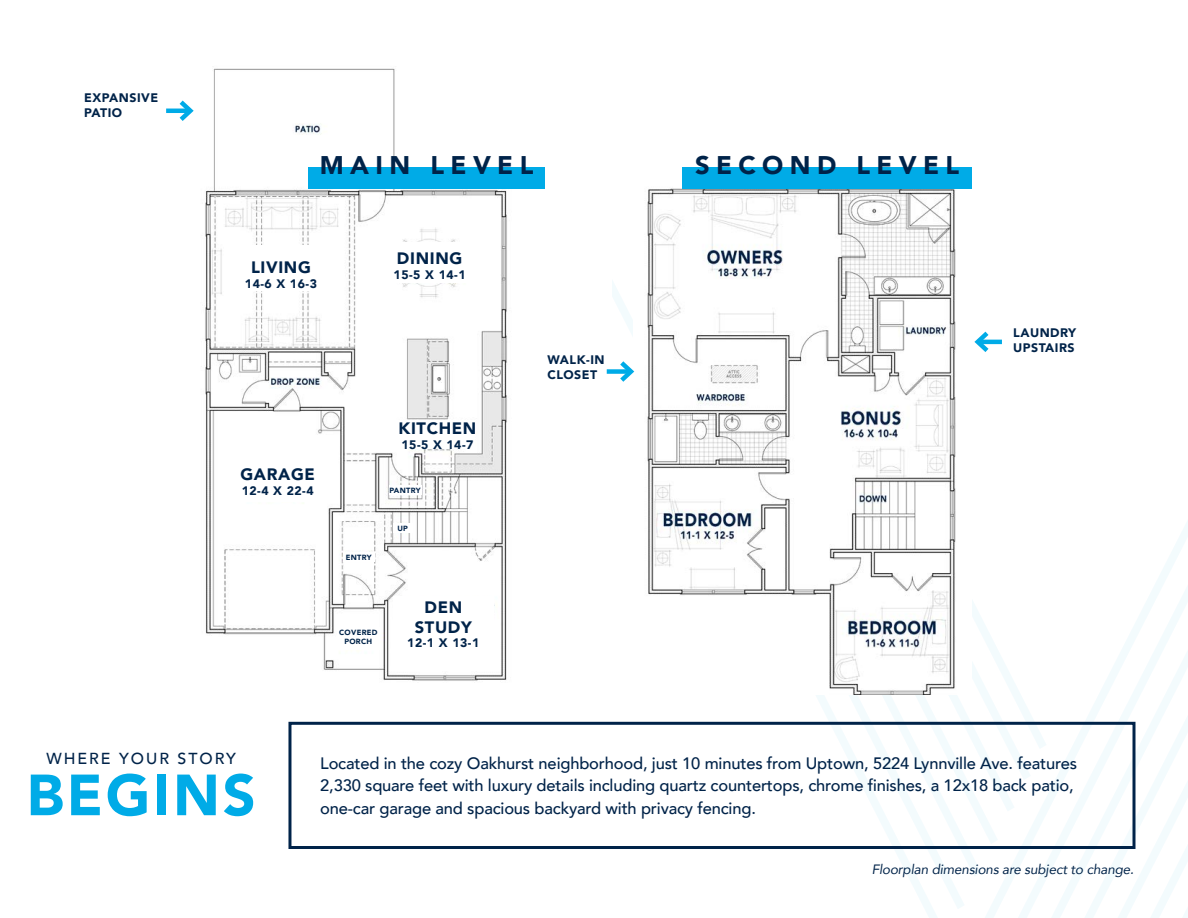
<style>
.page{position:relative;width:1188px;height:918px;background:#fff}
.page>*{position:absolute;margin:0;border:0;box-sizing:border-box;transform-origin:0 0}
.t1{font:900 57.45px "Avenir";letter-spacing:.05em;color:#00abe7}
.t2{font:900 25.5px "Avenir";letter-spacing:.25em;color:#002349}
.t3{font:500 16.5px/22.5px "Avenir";letter-spacing:-.01em;color:#002349}
.t4{font:900 16.5px/19.8px "Avenir";letter-spacing:.04em;color:#002349;text-align:center}
.t5{font:500 15.9px "Avenir";letter-spacing:.125em;color:#002349}
.t6{font:italic 13.5px "Avenir";letter-spacing:-.01em;color:#002349}
.t7{font:900 12.3px/14.9px "Avenir";letter-spacing:.04em;color:#002349}
.t8{font:900 7.5px "Avenir";letter-spacing:.04em;color:#002349}
</style>
<div class="page">
<svg style="left:701px;top:721px;width:265px;height:123px"></svg>
<svg style="left:734px;top:721px;width:241px;height:91px"></svg>
<svg style="left:766px;top:721px;width:209px;height:59px"></svg>
<svg style="left:798px;top:600px;width:177px;height:149px"></svg>
<svg style="left:975px;top:339px;width:213px;height:579px"></svg>
<img style="left:205px;top:68px;width:302px;height:613px">
<div style="left:228px;top:246px;width:106px;height:45px;background:#fff"></div>
<div style="left:387px;top:243px;width:85px;height:40px;background:#fff"></div>
<div style="left:222px;top:459px;width:111px;height:42px;background:#fff"></div>
<div style="left:385px;top:420px;width:90px;height:29px;background:#fff"></div>
<div style="left:393px;top:596px;width:101px;height:63px;background:#fff"></div>
<div style="left:337px;top:628px;width:42px;height:22px;background:#fff"></div>
<div style="left:343px;top:552px;width:32px;height:10px;background:#fff"></div>
<div style="left:389px;top:486px;width:32px;height:9px;background:#fff"></div>
<div style="left:393px;top:523px;width:19px;height:10px;background:#fff"></div>
<div style="left:309px;top:167px;width:236px;height:22px;background:#00abe7"></div>
<hr style="left:166px;top:109px;width:24px;height:4px;background:#00abe7">
<svg style="left:175px;top:100px;width:19px;height:21px"></svg>
<img style="left:647px;top:188px;width:325px;height:506px">
<div style="left:682px;top:167px;width:290px;height:22px;background:#00abe7"></div>
<hr style="left:978px;top:340px;width:24px;height:4px;background:#00abe7">
<svg style="left:971px;top:327px;width:22px;height:30px"></svg>
<div style="left:607px;top:369px;width:24px;height:5px;background:#00abe7"></div>
<svg style="left:615px;top:361px;width:20px;height:21px"></svg>
<div style="left:288px;top:722px;width:848px;height:127px;border:3px solid #002349"></div>
<p class="t7" style="left:84px;top:90px;width:76px">EXPANSIVE</p>
<p class="t7" style="left:84px;top:105px;width:39px">PATIO</p>
<p class="t2" style="left:320px;top:143px;width:215px">MAIN LEVEL</p>
<p class="t4" style="left:251px;top:257px;width:61px">LIVING</p>
<p class="t7" style="left:245px;top:275px;width:74px">14-6 X 16-3</p>
<p class="t4" style="left:397px;top:248px;width:67px">DINING</p>
<p class="t7" style="left:394px;top:266px;width:74px">15-5 X 14-1</p>
<p class="t4" style="left:240px;top:464px;width:76px">GARAGE</p>
<p class="t7" style="left:242px;top:483px;width:74px">12-4 X 22-4</p>
<p class="t8" style="left:346px;top:551px;width:27px">ENTRY</p>
<p class="t4" style="left:399px;top:418px;width:79px">KITCHEN</p>
<p class="t7" style="left:401px;top:437px;width:74px">15-5 X 14-7</p>
<p class="t8" style="left:389px;top:484px;width:33px">PANTRY</p>
<p class="t8" style="left:397px;top:522px;width:12px">UP</p>
<p class="t8" style="left:339px;top:626px;width:40px">COVERED</p>
<p class="t8" style="left:344px;top:635px;width:29px">PORCH</p>
<p class="t4" style="left:415px;top:597px;width:59px">DEN<br>STUDY</p>
<p class="t7" style="left:407px;top:635px;width:74px">12-1 X 13-1</p>
<p class="t7" style="left:547px;top:352px;width:59px">WALK-IN<br>CLOSET</p>
<p class="t2" style="left:695px;top:143px;width:266px">SECOND LEVEL</p>
<p class="t7" style="left:1013px;top:325px;width:64px">LAUNDRY<br>UPSTAIRS</p>
<p class="t5" style="left:46px;top:745px;width:191px">WHERE YOUR STORY</p>
<p class="t3" style="left:320px;top:751px;width:758px">Located in the cozy Oakhurst neighborhood, just 10 minutes from Uptown, 5224 Lynnville Ave. features<br>2,330 square feet with luxury details including quartz countertops, chrome finishes, a 12x18 back patio, one-car garage and spacious backyard with privacy fencing.</p>
<p class="t1" style="left:27px;top:746px;width:231px">BEGINS</p>
<p class="t6" style="left:872px;top:861px;width:264px">Floorplan dimensions are subject to change.</p>
</div>
